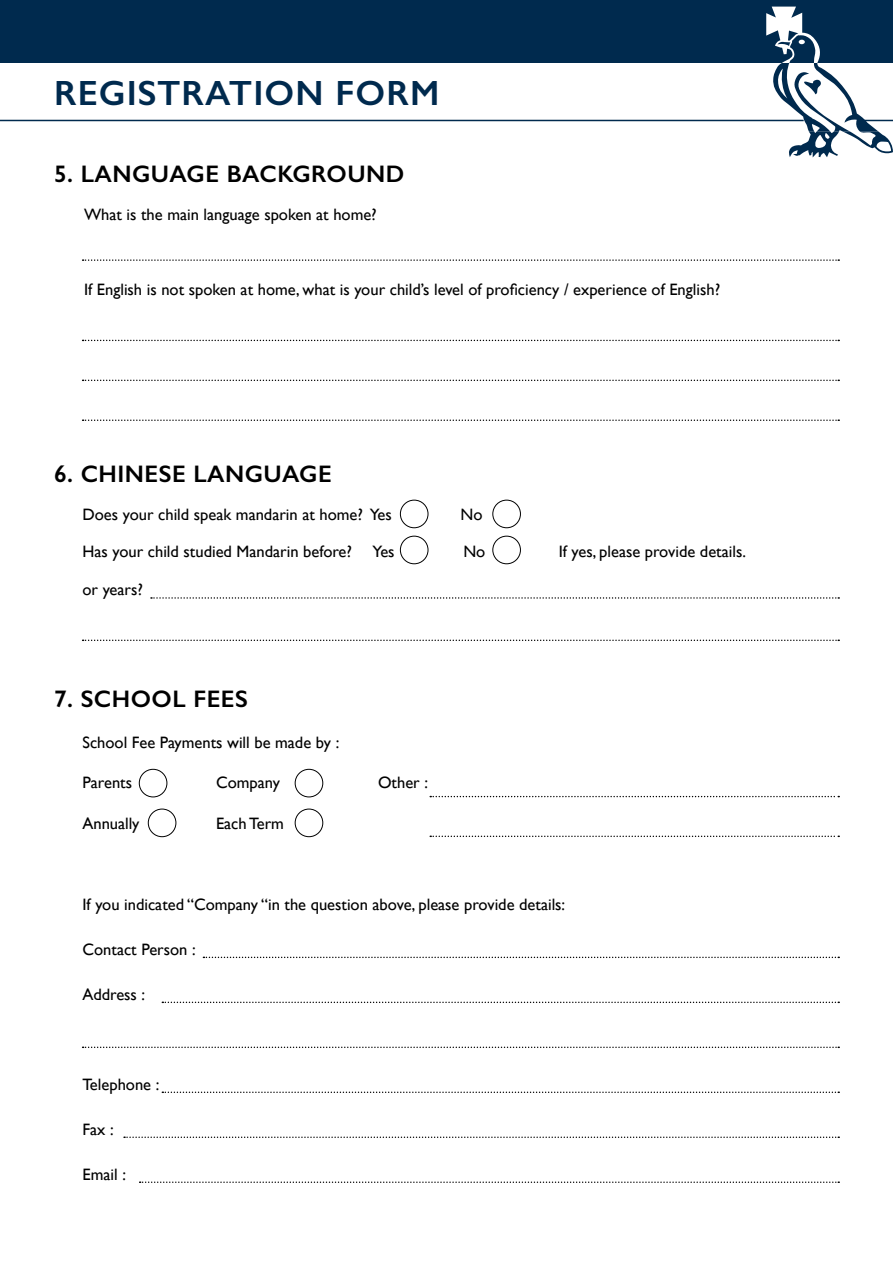
<style>
.page{position:relative;width:893px;height:1263px;background:#fff}
.page>*{position:absolute;margin:0;border:0;box-sizing:border-box;transform-origin:0 0}
.t1{font:600 35.1px "Gill Sans";letter-spacing:.03em;color:#002a4e}
.t2{font:600 24px "Gill Sans";letter-spacing:.02em;color:#000}
.t3{font:16.5px "Gill Sans";color:#000}
</style>
<div class="page">
<div style="left:0;top:0;width:893px;height:63px;background:#002a4e"></div>
<svg style="left:766px;top:7px;width:127px;height:150px"></svg>
<hr style="left:0;top:120px;width:804px;height:1px;background:#002a4e">
<hr style="left:863px;top:120px;width:30px;height:1px;background:#002a4e">
<svg style="left:83px;top:259px;width:756px;height:2px"></svg>
<svg style="left:83px;top:340px;width:756px;height:1px"></svg>
<svg style="left:151px;top:597px;width:688px;height:2px"></svg>
<svg style="left:83px;top:639px;width:756px;height:2px"></svg>
<div style="left:400px;top:500px;width:28px;height:28px;border:1px solid #000;border-radius:50%"></div>
<div style="left:492px;top:500px;width:29px;height:28px;border:1px solid #000;border-radius:50%"></div>
<div style="left:400px;top:536px;width:28px;height:28px;border:1px solid #000;border-radius:50%"></div>
<div style="left:492px;top:536px;width:29px;height:28px;border:1px solid #000;border-radius:50%"></div>
<svg style="left:83px;top:380px;width:756px;height:1px"></svg>
<svg style="left:83px;top:419px;width:756px;height:2px"></svg>
<div style="left:139px;top:769px;width:28px;height:28px;border:1px solid #000;border-radius:50%"></div>
<div style="left:295px;top:769px;width:28px;height:28px;border:1px solid #000;border-radius:50%"></div>
<div style="left:148px;top:809px;width:28px;height:28px;border:1px solid #000;border-radius:50%"></div>
<div style="left:295px;top:809px;width:28px;height:28px;border:1px solid #000;border-radius:50%"></div>
<svg style="left:430px;top:796px;width:409px;height:1px"></svg>
<svg style="left:430px;top:835px;width:409px;height:2px"></svg>
<svg style="left:203px;top:956px;width:636px;height:2px"></svg>
<svg style="left:162px;top:1001px;width:677px;height:2px"></svg>
<svg style="left:83px;top:1046px;width:756px;height:2px"></svg>
<svg style="left:162px;top:1091px;width:677px;height:2px"></svg>
<svg style="left:124px;top:1136px;width:715px;height:2px"></svg>
<svg style="left:140px;top:1181px;width:699px;height:2px"></svg>
<h1 class="t1" style="left:54px;top:80px;width:387px">REGISTRATION FORM</h1>
<h2 class="t2" style="left:54px;top:165px;width:352px">5. LANGUAGE BACKGROUND</h2>
<p class="t3" style="left:84px;top:207px;width:294px">What is the main language spoken at home?</p>
<p class="t3" style="left:84px;top:279px;width:638px">If English is not spoken at home, what is your child’s level of proficiency / experience of English?</p>
<h2 class="t2" style="left:54px;top:465px;width:279px">6. CHINESE LANGUAGE</h2>
<p class="t3" style="left:82px;top:507px;width:311px">Does your child speak mandarin at home? Yes</p>
<p class="t3" style="left:461px;top:507px;width:23px">No</p>
<p class="t3" style="left:82px;top:545px;width:314px">Has your child studied Mandarin before? Yes</p>
<p class="t3" style="left:463px;top:545px;width:23px">No</p>
<p class="t3" style="left:559px;top:545px;width:189px">If yes, please provide details.</p>
<p class="t3" style="left:82px;top:582px;width:62px">or years?</p>
<h2 class="t2" style="left:54px;top:690px;width:195px">7. SCHOOL FEES</h2>
<p class="t3" style="left:82px;top:735px;width:258px">School Fee Payments will be made by :</p>
<p class="t3" style="left:82px;top:776px;width:51px">Parents</p>
<p class="t3" style="left:216px;top:776px;width:65px">Company</p>
<p class="t3" style="left:378px;top:776px;width:51px">Other :</p>
<p class="t3" style="left:82px;top:816px;width:58px">Annually</p>
<p class="t3" style="left:216px;top:816px;width:69px">Each Term</p>
<p class="t3" style="left:82px;top:897px;width:484px">If you indicated “Company “in the question above, please provide details:</p>
<p class="t3" style="left:82px;top:942px;width:115px">Contact Person :</p>
<p class="t3" style="left:82px;top:987px;width:64px">Address :</p>
<p class="t3" style="left:82px;top:1077px;width:78px">Telephone :</p>
<p class="t3" style="left:82px;top:1122px;width:33px">Fax :</p>
<p class="t3" style="left:82px;top:1167px;width:45px">Email :</p>
</div>
